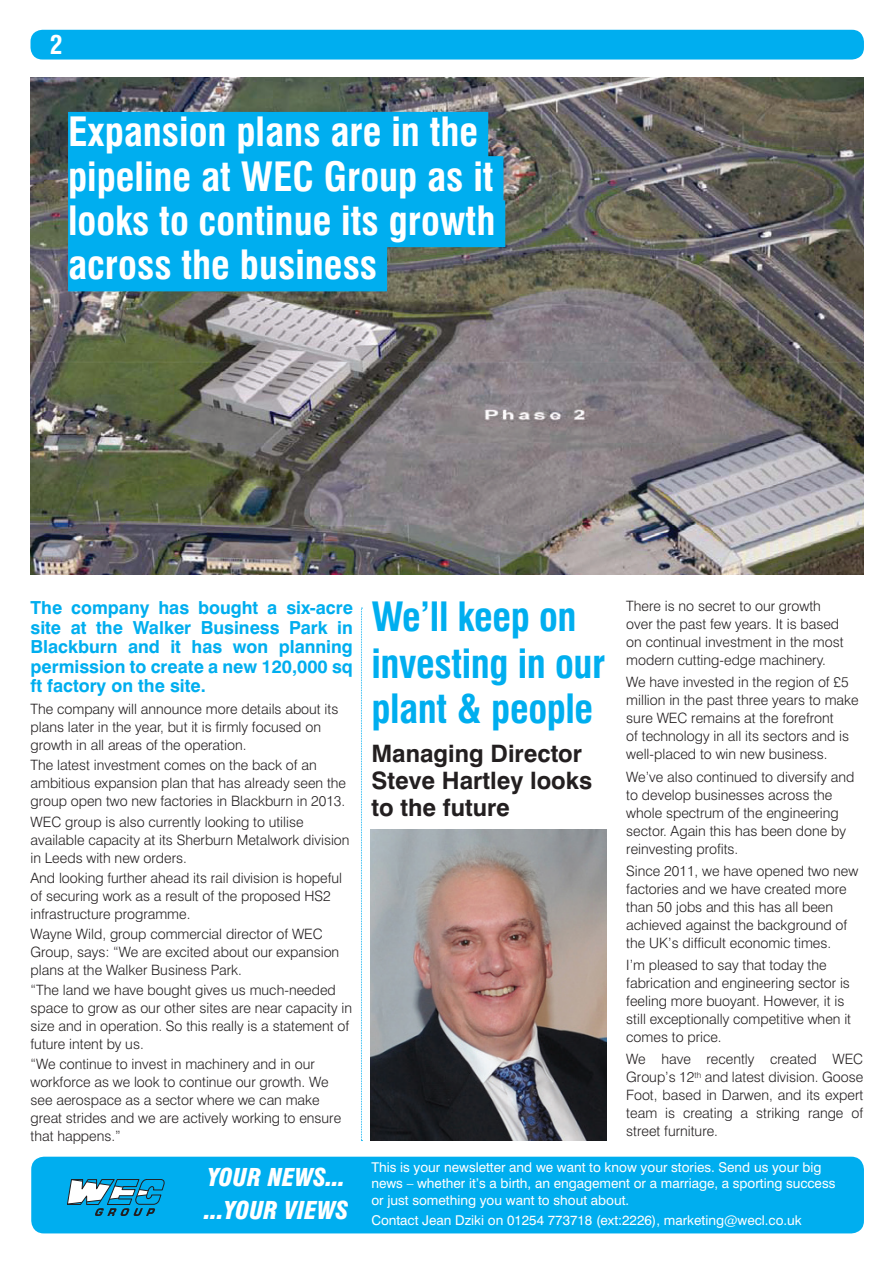
<style>
.page{position:relative;width:893px;height:1263px;background:#fff}
.page>*{position:absolute;margin:0;border:0;box-sizing:border-box;transform-origin:0 0}
.t1{font:700 condensed 39.3px/44.2px "Swiss 721 BT";color:#fff}
.t2{font:700 condensed 39.3px/44.2px "Swiss 721 BT";letter-spacing:-.01em;color:#00aeef}
.t3{font:700 condensed 25.5px "Swiss 721 BT";color:#fff}
.t4{font:700 24px/27px "Swiss 721 BT";color:#231f20}
.t5{font:italic 900 condensed 24px "Swiss 721 BT";color:#fff}
.t6{font:700 18px/19.5px "Swiss 721 BT";color:#00aeef;text-align:justify}
.t7{font:300 14.25px/18px "Swiss 721 BT";color:#231f20}
.t8{font:13.5px/16.5px "Swiss 721 BT";color:#fff}
</style>
<div class="page">
<img style="left:31px;top:78px;width:833px;height:496px">
<div style="left:31px;top:1157px;width:833px;height:76px;background:#00aeef;border-radius:13px"></div>
<div style="left:31px;top:30px;width:833px;height:30px;background:#00aeef;border-radius:12px"></div>
<svg style="left:67px;top:1179px;width:97px;height:37px"></svg>
<div style="left:68px;top:112px;width:420px;height:47px;background:#00aeef"></div>
<div style="left:68px;top:156px;width:435px;height:47px;background:#00aeef"></div>
<div style="left:68px;top:200px;width:437px;height:47px;background:#00aeef"></div>
<div style="left:68px;top:245px;width:319px;height:46px;background:#00aeef"></div>
<svg style="left:361px;top:608px;width:1px;height:533px"></svg>
<img style="left:370px;top:829px;width:236px;height:312px">
<p class="t3" style="left:50px;top:29px;width:14px">2</p>
<p class="t1" style="left:68px;top:110px;width:429px">Expansion plans are in the pipeline at WEC Group as it looks to continue its growth across the business</p>
<p class="t6" style="left:31px;top:598px;width:324px">The company has bought a six-acre site at the Walker Business Park in Blackburn and it has won planning permission to create a new 120,000 sq ft factory on the site.</p>
<p class="t7" style="left:31px;top:700px;width:309px">The company will announce more details about its plans later in the year, but it is firmly focused on growth in all areas of the operation.</p>
<p class="t7" style="left:31px;top:756px;width:317px">The latest investment comes on the back of an ambitious expansion plan that has already seen the group open two new factories in Blackburn in 2013.</p>
<p class="t7" style="left:31px;top:812px;width:321px">WEC group is also currently looking to utilise available capacity at its Sherburn Metalwork division in Leeds with new orders.</p>
<p class="t7" style="left:31px;top:868px;width:313px">And looking further ahead its rail division is hopeful of securing work as a result of the proposed HS2 infrastructure programme.</p>
<p class="t7" style="left:31px;top:925px;width:310px">Wayne Wild, group commercial director of WEC<br>Group, says: “We are excited about our expansion plans at the Walker Business Park.</p>
<p class="t7" style="left:31px;top:981px;width:323px">“The land we have bought gives us much-needed space to grow as our other sites are near capacity in size and in operation. So this really is a statement of future intent by us.</p>
<p class="t7" style="left:31px;top:1055px;width:312px">“We continue to invest in machinery and in our workforce as we look to continue our growth. We see aerospace as a sector where we can make great strides and we are actively working to ensure that happens.”</p>
<p class="t2" style="left:371px;top:595px;width:207px">We’ll keep on</p>
<p class="t2" style="left:371px;top:642px;width:236px">investing in our plant &amp; people</p>
<p class="t4" style="left:371px;top:740px;width:222px">Managing Director<br>Steve Hartley looks to the future</p>
<p class="t7" style="left:626px;top:597px;width:219px">There is no secret to our growth over the past few years. It is based on continual investment in the most modern cutting-edge machinery.</p>
<p class="t7" style="left:626px;top:673px;width:234px">We have invested in the region of £5 million in the past three years to make sure WEC remains at the forefront<br>of technology in all its sectors and is well-placed to win new business.</p>
<p class="t7" style="left:626px;top:767px;width:230px">We’ve also continued to diversify and to develop businesses across the whole spectrum of the engineering sector. Again this has been done by reinvesting profits.</p>
<p class="t7" style="left:626px;top:862px;width:233px">Since 2011, we have opened two new factories and we have created more than 50 jobs and this has all been achieved against the background of the UK’s difficult economic times.</p>
<p class="t7" style="left:626px;top:956px;width:226px">I’m pleased to say that today the fabrication and engineering sector is feeling more buoyant. However, it is still exceptionally competitive when it comes to price.</p>
<p class="t7" style="left:626px;top:1050px;width:238px;text-align:justify">We have recently created WEC Group’s 12<sup>th</sup> and latest division. Goose Foot, based in Darwen, and its expert team is creating a striking range of street furniture.</p>
<p class="t5" style="left:207px;top:1162px;width:140px">YOUR NEWS...</p>
<p class="t5" style="left:204px;top:1195px;width:145px">...YOUR VIEWS</p>
<p class="t8" style="left:371px;top:1158px;width:466px">This is your newsletter and we want to know your stories. Send us your big news – whether it’s a birth, an engagement or a marriage, a sporting success or just something you want to shout about.</p>
<p class="t8" style="left:371px;top:1212px;width:432px">Contact Jean Dziki on 01254 773718 (ext:2226), marketing@wecl.co.uk</p>
</div>
